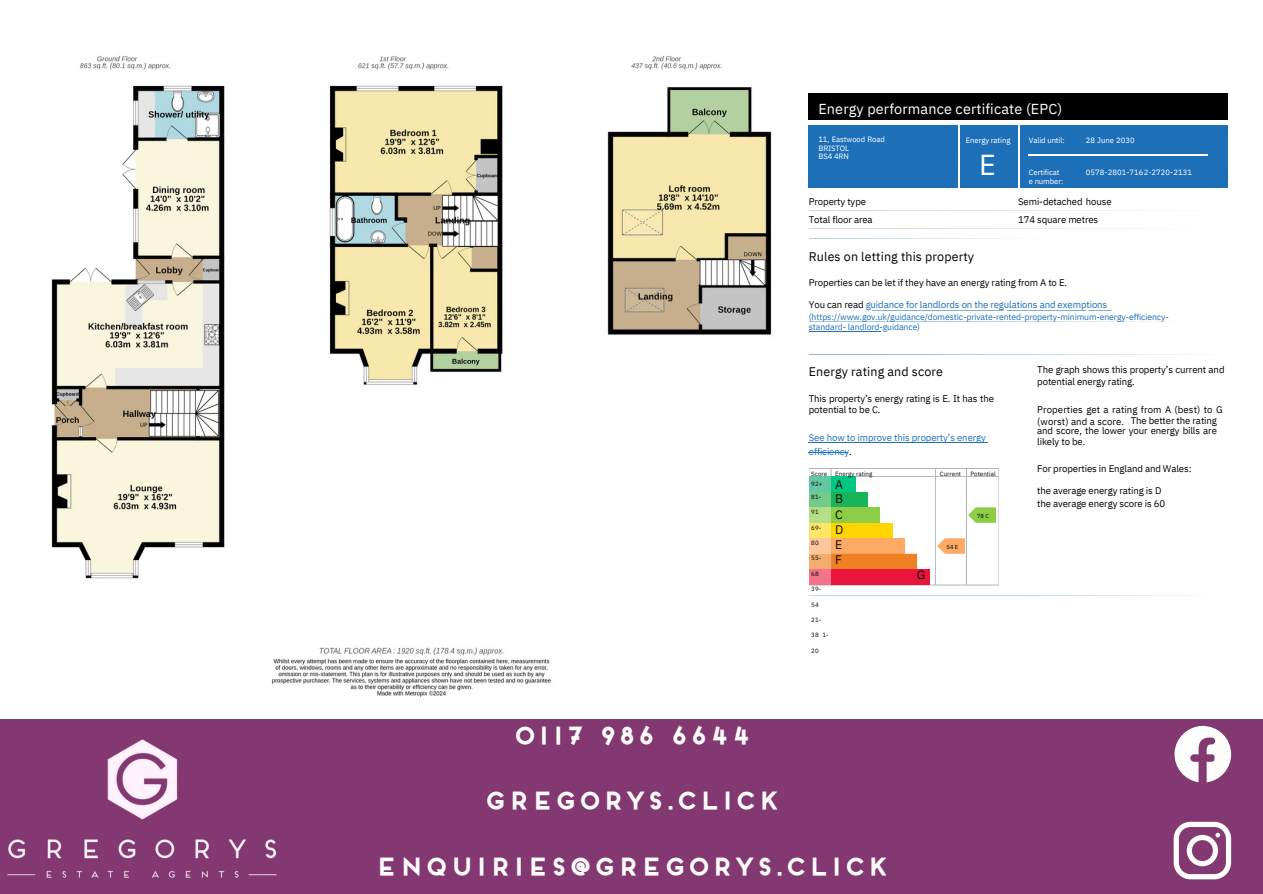
<style>
.page{position:relative;width:1263px;height:894px;background:#fff}
.page>*{position:absolute;margin:0;border:0;box-sizing:border-box;transform-origin:0 0}
.t1{font:28.8px "IBM Plex Sans";color:#fff}
.t2{font:700 24px "Frontage";color:#fefdfe}
.t3{font:14.4px "IBM Plex Sans";letter-spacing:.01em;color:#fff}
.t4{font:12.45px "IBM Plex Sans";letter-spacing:.01em;color:#000}
.t5{font:12.3px/15px "IBM Plex Sans";color:#0b0c0c;text-align:justify}
.t6{font:9.6px/17.7px "IBM Plex Sans";letter-spacing:-.01em;color:#000}
.t7{font:9.6px/14.2px "IBM Plex Sans";letter-spacing:-.01em;color:#1d70b8}
.t8{font:9.6px/11.4px "IBM Plex Sans";letter-spacing:.01em;color:#000}
.t9{font:8.7px/10.2px "IBM Plex Sans";letter-spacing:-.01em;color:#1d70b8}
.t10{font:7.65px/8.6px "IBM Plex Sans";letter-spacing:-.01em;color:#fff}
.t11{font:7.65px "IBM Plex Sans";letter-spacing:.01em;color:#fff}
.t12{font:6.15px/10.2px "IBM Plex Sans";letter-spacing:.01em;color:#0b0c0c}
.t13{font:5.7px "IBM Plex Sans";color:#000}
.s1{color:#000}
</style>
<div class="page">
<div style="left:0;top:719px;width:1263px;height:174px;background:#833871"></div>
<img style="left:7px;top:739px;width:270px;height:139px">
<svg style="left:1174px;top:725px;width:57px;height:57px"></svg>
<svg style="left:1174px;top:821px;width:57px;height:57px"></svg>
<img style="left:51px;top:56px;width:773px;height:640px">
<hr style="left:809px;top:452px;width:39px;height:1px;background:#1d70b8">
<hr style="left:809px;top:331px;width:71px;height:1px;background:#1d70b8">
<hr style="left:809px;top:441px;width:179px;height:1px;background:#1d70b8">
<hr style="left:831px;top:468px;width:1px;height:117px;background:#b1b4b6">
<hr style="left:935px;top:468px;width:1px;height:117px;background:#b1b4b6">
<hr style="left:966px;top:468px;width:1px;height:117px;background:#b1b4b6">
<hr style="left:809px;top:476px;width:190px;height:1px;background:#b1b4b6">
<hr style="left:809px;top:468px;width:190px;height:1px;background:#b1b4b6">
<hr style="left:809px;top:468px;width:1px;height:117px;background:#b1b4b6">
<hr style="left:999px;top:468px;width:1px;height:117px;background:#b1b4b6">
<hr style="left:809px;top:584px;width:190px;height:1px;background:#b1b4b6">
<div style="left:831px;top:476px;width:24px;height:15px;background:#00c781"></div>
<div style="left:831px;top:491px;width:37px;height:16px;background:#19b459"></div>
<div style="left:831px;top:507px;width:49px;height:15px;background:#8dce46"></div>
<div style="left:831px;top:522px;width:61px;height:16px;background:#ffd500"></div>
<div style="left:831px;top:538px;width:74px;height:15px;background:#fcaa65"></div>
<div style="left:831px;top:553px;width:86px;height:16px;background:#ef8023"></div>
<div style="left:831px;top:569px;width:98px;height:15px;background:#e9153b"></div>
<div style="left:809px;top:476px;width:22px;height:15px;background:#64c7a4"></div>
<div style="left:809px;top:491px;width:22px;height:16px;background:#72ca8b"></div>
<div style="left:809px;top:507px;width:22px;height:15px;background:#b4df86"></div>
<div style="left:809px;top:522px;width:22px;height:16px;background:#ffe666"></div>
<div style="left:809px;top:538px;width:22px;height:15px;background:#fdc79b"></div>
<div style="left:809px;top:553px;width:22px;height:16px;background:#f4ac71"></div>
<div style="left:809px;top:569px;width:22px;height:15px;background:#f2738a"></div>
<svg style="left:937px;top:538px;width:28px;height:15px"></svg>
<svg style="left:968px;top:507px;width:31px;height:15px"></svg>
<svg style="left:809px;top:210px;width:323px;height:1px"></svg>
<svg style="left:809px;top:228px;width:323px;height:1px"></svg>
<svg style="left:809px;top:238px;width:210px;height:1px"></svg>
<svg style="left:809px;top:354px;width:384px;height:1px"></svg>
<svg style="left:809px;top:594px;width:15px;height:1px"></svg>
<svg style="left:809px;top:321px;width:353px;height:1px"></svg>
<svg style="left:868px;top:310px;width:244px;height:1px"></svg>
<div style="left:809px;top:93px;width:418px;height:26px;background:#000"></div>
<div style="left:809px;top:125px;width:418px;height:62px;background:#1d70b8"></div>
<hr style="left:958px;top:125px;width:1px;height:62px;background:#fff">
<hr style="left:1018px;top:125px;width:1px;height:62px;background:#fff">
<hr style="left:1029px;top:155px;width:179px;height:1px;background:#fff">
<p class="t3" style="left:818px;top:99px;width:245px">Energy performance certificate (EPC)</p>
<p class="t10" style="left:818px;top:135px;width:68px">11, Eastwood Road<br>BRISTOL</p>
<p class="t10" style="left:818px;top:152px;width:32px">BS4 4RN</p>
<p class="t10" style="left:966px;top:135px;width:46px">Energy rating</p>
<h4 class="t10" style="left:1029px;top:135px;width:37px">Valid until:</h4>
<h4 class="t1" style="left:979px;top:146px;width:18px">E</h4>
<p class="t10" style="left:1029px;top:168px;width:36px">Certificat e number:</p>
<h3 class="t11" style="left:1086px;top:135px;width:50px">28 June 2030</h3>
<h4 class="t11" style="left:1086px;top:167px;width:108px">0578-2801-7162-2720-2131</h4>
<h4 class="t6" style="left:809px;top:193px;width:65px">Property type<br>Total floor area</h4>
<h1 class="t4" style="left:809px;top:248px;width:167px">Rules on letting this property</h1>
<h4 class="t6" style="left:1018px;top:193px;width:95px">Semi-detached house<br>174 square metres</h4>
<h4 class="t6" style="left:809px;top:273px;width:260px">Properties can be let if they have an energy rating from A to E.</h4>
<h4 class="t7" style="left:809px;top:297px;width:300px"><span class="s1">You can read</span> guidance for landlords on the regulations and exemptions</h4>
<h4 class="t6" style="left:809px;top:317px;width:4px">.</h4>
<h1 class="t9" style="left:809px;top:311px;width:361px">(https://www.gov.uk/guidance/domestic-private-rented-property-minimum-energy-efficiency&shy;standard- landlord-guidance)</h1>
<p class="t4" style="left:809px;top:363px;width:136px">Energy rating and score</p>
<h3 class="t6" style="left:809px;top:392px;width:187px;line-height:11.4px">This property’s energy rating is E. It has the potential to be C.</h3>
<h4 class="t7" style="left:809px;top:430px;width:179px">See how to improve this property’s energy efficiency<span class="s1">.</span></h4>
<p class="t2" style="left:512px;top:725px;width:240px">0117 986 6644</p>
<p class="t2" style="left:483px;top:791px;width:299px">GREGORYS.CLICK</p>
<p class="t12" style="left:835px;top:468px;width:39px">Energy rating</p>
<p class="t5" style="left:835px;top:476px;width:10px">A B C D E F</p>
<p class="t12" style="left:811px;top:468px;width:18px">Score<br>92+</p>
<p class="t12" style="left:811px;top:491px;width:11px">81-</p>
<p class="t12" style="left:811px;top:506px;width:9px">91</p>
<p class="t12" style="left:811px;top:522px;width:11px">69-</p>
<p class="t12" style="left:811px;top:537px;width:9px">80</p>
<p class="t12" style="left:811px;top:552px;width:11px">55-</p>
<p class="t12" style="left:811px;top:568px;width:9px">68</p>
<p class="t12" style="left:811px;top:583px;width:11px">39-</p>
<p class="t12" style="left:811px;top:599px;width:9px">54</p>
<p class="t12" style="left:811px;top:614px;width:11px">21-</p>
<p class="t12" style="left:811px;top:629px;width:19px">38 1-</p>
<p class="t12" style="left:811px;top:645px;width:9px">20</p>
<p class="t2" style="left:374px;top:856px;width:517px">ENQUIRIES@GREGORYS.CLICK</p>
<p class="t5" style="left:917px;top:567px;width:10px">G</p>
<p class="t12" style="left:940px;top:468px;width:23px">Current</p>
<p class="t12" style="left:970px;top:468px;width:27px">Potential</p>
<p class="t13" style="left:946px;top:542px;width:13px">54 E</p>
<p class="t13" style="left:977px;top:511px;width:14px">78 C</p>
<h4 class="t6" style="left:1037px;top:364px;width:189px;line-height:11.4px">The graph shows this property’s current and potential energy rating.</h4>
<h1 class="t8" style="left:1037px;top:404px;width:187px">Properties get a rating from A (best) to G (worst) and a score.</h1>
<h4 class="t6" style="left:1037px;top:415px;width:181px;line-height:10.2px;text-align:justify;text-indent:93px">The better the rating and score, the lower your energy bills are likely to be.</h4>
<h4 class="t6" style="left:1037px;top:460px;width:156px">For properties in England and Wales:</h4>
<h4 class="t6" style="left:1037px;top:484px;width:130px;line-height:12.6px">the average energy rating is D the average energy score is 60</h4>
</div>
